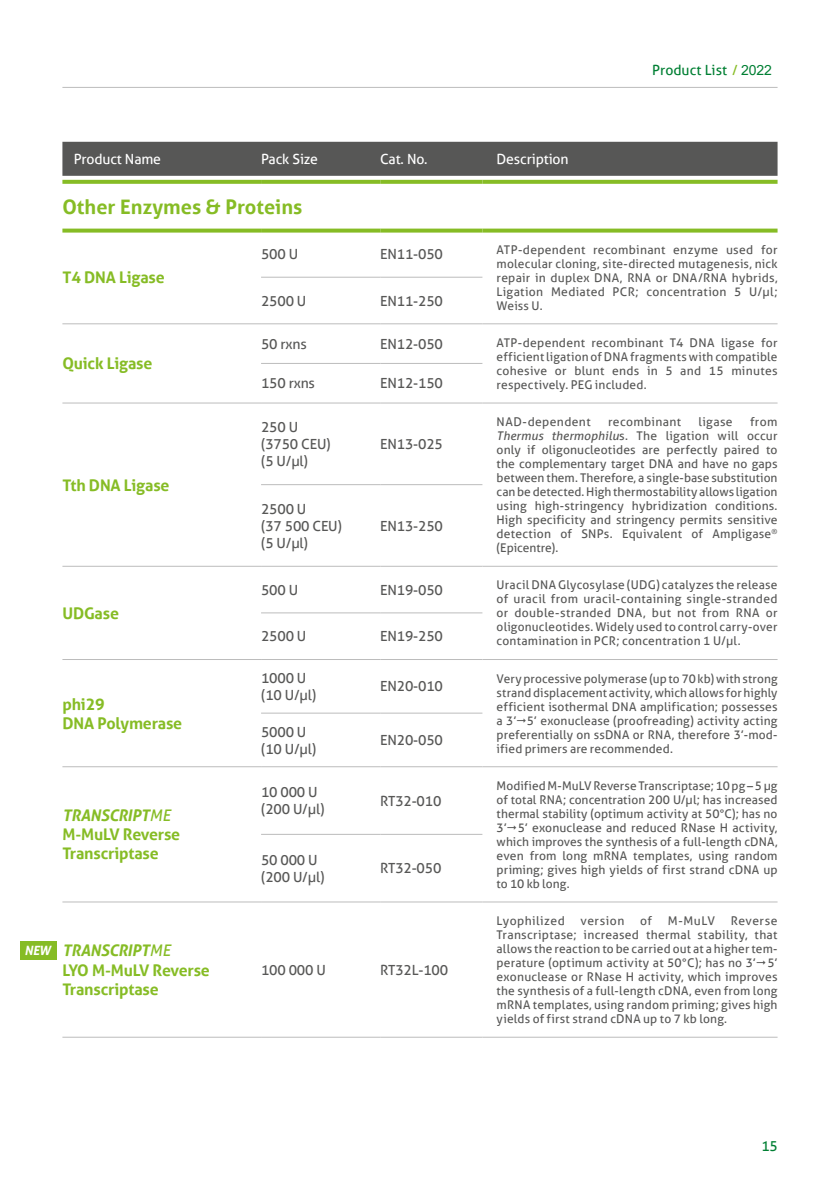
<style>
.page{position:relative;width:840px;height:1191px;background:#fff}
.page>*{position:absolute;margin:0;border:0;box-sizing:border-box;transform-origin:0 0}
.t1{font:700 20px "Aller";color:#86bc25}
.body_nazwy{font:700 16px/19px "Aller";letter-spacing:-.01em;color:#86bc25}
.body{font:14px/17px "Aller";letter-spacing:-.015em;color:#575756}
.naglowek{font:14px "Aller";letter-spacing:-.01em;color:#fff}
.t2{font:14px "Aller";color:#007f33}
.body-2{font:italic 700 12.8px "Aller";color:#fff}
.description{font:12px/14px "Aller";letter-spacing:.015em;color:#575756;text-align:justify}
.description-2{font:12px "Aller";letter-spacing:.035em;color:#575756}
.description-3{font:12px "Aller";letter-spacing:.04em;color:#575756}
.s1{color:#86bc25}
.s2{font-family:"Arial"}
.s3{font-style:italic}
.s4{font-weight:400;font-style:italic}
</style>
<div class="page">
<hr style="left:62px;top:87px;width:715px;height:1px;background:#bcbcbc">
<div style="left:62px;top:142px;width:715px;height:34px;background:#575756"></div>
<hr style="left:62px;top:1036px;width:199px;height:1px;background:#bcbcbc">
<hr style="left:261px;top:1036px;width:119px;height:1px;background:#bcbcbc">
<hr style="left:380px;top:1036px;width:102px;height:1px;background:#bcbcbc">
<hr style="left:482px;top:1036px;width:295px;height:1px;background:#bcbcbc">
<hr style="left:62px;top:766px;width:199px;height:1px;background:#bcbcbc">
<hr style="left:482px;top:766px;width:295px;height:1px;background:#bcbcbc">
<hr style="left:261px;top:277px;width:119px;height:1px;background:#bcbcbc">
<hr style="left:380px;top:277px;width:102px;height:1px;background:#bcbcbc">
<hr style="left:261px;top:323px;width:119px;height:1px;background:#bcbcbc">
<hr style="left:380px;top:323px;width:102px;height:1px;background:#bcbcbc">
<hr style="left:261px;top:363px;width:119px;height:1px;background:#bcbcbc">
<hr style="left:380px;top:363px;width:102px;height:1px;background:#bcbcbc">
<hr style="left:261px;top:403px;width:119px;height:1px;background:#bcbcbc">
<hr style="left:380px;top:403px;width:102px;height:1px;background:#bcbcbc">
<hr style="left:261px;top:484px;width:119px;height:1px;background:#bcbcbc">
<hr style="left:380px;top:484px;width:102px;height:1px;background:#bcbcbc">
<hr style="left:261px;top:566px;width:119px;height:1px;background:#bcbcbc">
<hr style="left:380px;top:566px;width:102px;height:1px;background:#bcbcbc">
<hr style="left:261px;top:612px;width:119px;height:1px;background:#bcbcbc">
<hr style="left:380px;top:612px;width:102px;height:1px;background:#bcbcbc">
<hr style="left:261px;top:659px;width:119px;height:1px;background:#bcbcbc">
<hr style="left:380px;top:659px;width:102px;height:1px;background:#bcbcbc">
<hr style="left:261px;top:713px;width:119px;height:1px;background:#bcbcbc">
<hr style="left:380px;top:713px;width:102px;height:1px;background:#bcbcbc">
<hr style="left:261px;top:766px;width:119px;height:1px;background:#bcbcbc">
<hr style="left:380px;top:766px;width:102px;height:1px;background:#bcbcbc">
<hr style="left:261px;top:834px;width:119px;height:1px;background:#bcbcbc">
<hr style="left:380px;top:834px;width:102px;height:1px;background:#bcbcbc">
<hr style="left:261px;top:901px;width:119px;height:1px;background:#bcbcbc">
<hr style="left:380px;top:901px;width:102px;height:1px;background:#bcbcbc">
<hr style="left:62px;top:323px;width:199px;height:1px;background:#bcbcbc">
<hr style="left:482px;top:323px;width:295px;height:1px;background:#bcbcbc">
<hr style="left:62px;top:403px;width:199px;height:1px;background:#bcbcbc">
<hr style="left:482px;top:403px;width:295px;height:1px;background:#bcbcbc">
<hr style="left:62px;top:566px;width:199px;height:1px;background:#bcbcbc">
<hr style="left:482px;top:566px;width:295px;height:1px;background:#bcbcbc">
<hr style="left:62px;top:659px;width:199px;height:1px;background:#bcbcbc">
<hr style="left:482px;top:659px;width:295px;height:1px;background:#bcbcbc">
<hr style="left:62px;top:901px;width:199px;height:1px;background:#bcbcbc">
<hr style="left:482px;top:901px;width:295px;height:1px;background:#bcbcbc">
<svg style="left:62px;top:180px;width:199px;height:4px"></svg>
<svg style="left:261px;top:180px;width:119px;height:4px"></svg>
<svg style="left:380px;top:180px;width:102px;height:4px"></svg>
<svg style="left:482px;top:180px;width:295px;height:4px"></svg>
<svg style="left:62px;top:229px;width:199px;height:4px"></svg>
<svg style="left:261px;top:229px;width:119px;height:4px"></svg>
<svg style="left:380px;top:229px;width:102px;height:4px"></svg>
<svg style="left:482px;top:229px;width:295px;height:4px"></svg>
<div style="left:20px;top:941px;width:37px;height:19px;background:#86bc25"></div>
<p class="t2" style="left:651px;top:61px;width:121px">Product List <span class="s1">/</span> <span class="s2">2022</span></p>
<p class="naglowek" style="left:74px;top:150px;width:89px">Product Name</p>
<p class="naglowek" style="left:261px;top:150px;width:58px">Pack Size</p>
<p class="naglowek" style="left:380px;top:150px;width:49px">Cat. No.</p>
<p class="naglowek" style="left:496px;top:150px;width:73px">Description</p>
<p class="t1" style="left:62px;top:194px;width:241px">Other Enzymes &amp; Proteins</p>
<p class="body_nazwy" style="left:62px;top:268px;width:104px">T4 DNA Ligase</p>
<p class="body" style="left:261px;top:245px;width:39px">500 U</p>
<p class="body" style="left:380px;top:245px;width:64px">EN11-050</p>
<p class="description" style="left:496px;top:242px;width:282px">ATP-dependent recombinant enzyme used for molecular cloning, site-directed mutagenesis, nick repair in duplex DNA, RNA or DNA/RNA hybrids, Ligation Mediated PCR; concentration 5 U/μl;</p>
<p class="body" style="left:261px;top:292px;width:47px">2500 U</p>
<p class="description" style="left:496px;top:298px;width:47px">Weiss U.</p>
<p class="body" style="left:380px;top:292px;width:64px">EN11-250</p>
<p class="body_nazwy" style="left:62px;top:354px;width:91px">Quick Ligase</p>
<p class="body_nazwy" style="left:62px;top:475px;width:109px">Tth DNA Ligase</p>
<p class="body_nazwy" style="left:62px;top:603px;width:58px">UDGase</p>
<p class="body_nazwy" style="left:62px;top:694px;width:121px">phi29<br>DNA Polymerase</p>
<p class="body_nazwy" style="left:62px;top:806px;width:119px"><span class="s3">TRANSCRIPT</span><span class="s4">ME<br></span>M-MuLV Reverse<br>Transcriptase</p>
<p class="body-2" style="left:25px;top:942px;width:28px">NEW</p>
<p class="body_nazwy" style="left:62px;top:941px;width:149px"><span class="s3">TRANSCRIPT</span><span class="s4">ME<br></span>LYO M-MuLV Reverse<br>Transcriptase</p>
<p class="body" style="left:261px;top:335px;width:47px">50 rxns</p>
<p class="body" style="left:380px;top:335px;width:64px">EN12-050</p>
<p class="description" style="left:496px;top:335px;width:282px">ATP-dependent recombinant T4 DNA ligase for efficient ligation of DNA fragments with compatible cohesive or blunt ends in 5 and 15 minutes</p>
<p class="body" style="left:261px;top:375px;width:55px">150 rxns</p>
<p class="body" style="left:380px;top:375px;width:64px">EN12-150</p>
<p class="description" style="left:496px;top:377px;width:151px">respectively. PEG included.</p>
<p class="body" style="left:261px;top:418px;width:71px">250 U (3750 CEU) (5 U/µ l)</p>
<p class="body" style="left:261px;top:500px;width:82px">2500 U<br>(37 500 CEU) (5 U/µ l)</p>
<p class="body" style="left:380px;top:435px;width:64px">EN13-025</p>
<p class="body" style="left:380px;top:517px;width:64px">EN13-250</p>
<p class="description" style="left:496px;top:415px;width:282px;text-indent:253px">from <span class="s3">Thermus thermophilu</span>s. The ligation will occur only if oligonucleotides are perfectly paired to the complementary target DNA and have no gaps between them. Therefore, a single-base substitution can be detected. High thermostability allows ligation using high-stringency hybridization conditions.<br>High specificity and stringency permits sensitive detection of SNPs. Equivalent of Ampligase<sup>® </sup>(Epicentre).</p>
<p class="description" style="left:496px;top:415px;width:95px">NAD-dependent</p>
<p class="description" style="left:607px;top:415px;width:75px">recombinant</p>
<p class="description" style="left:698px;top:415px;width:36px">ligase</p>
<p class="body" style="left:261px;top:581px;width:39px">500 U</p>
<p class="body" style="left:380px;top:581px;width:64px">EN19-050</p>
<p class="description" style="left:496px;top:578px;width:282px">Uracil DNA Glycosylase (UDG) catalyzes the release of uracil from uracil-containing single-stranded or double-stranded DNA, but not from RNA or oligonucleotides. Widely used to control carry-over</p>
<p class="body" style="left:261px;top:628px;width:47px">2500 U</p>
<p class="description" style="left:496px;top:634px;width:245px">contamination in PCR; concentration 1 U/µ l.</p>
<p class="body" style="left:380px;top:628px;width:64px">EN19-250</p>
<p class="body" style="left:261px;top:669px;width:57px">1000 U (10 U/μl)</p>
<p class="body" style="left:380px;top:678px;width:64px">EN20-010</p>
<p class="description" style="left:496px;top:671px;width:282px">Very processive polymerase (up to 70 kb) with strong strand displacement activity, which allows for highly efficient isothermal DNA amplification; possesses a 3’ 5’ exonuclease (proofreading) activity acting preferentially on ssDNA or RNA, therefore 3’-mod&shy;ified primers are recommended.</p>
<p class="body" style="left:261px;top:723px;width:57px">5000 U (10 U/μl)</p>
<p class="body" style="left:380px;top:731px;width:64px">EN20-050</p>
<p class="body" style="left:261px;top:783px;width:65px">10 000 U (200 U/μl)</p>
<p class="body" style="left:380px;top:792px;width:63px">RT32-010</p>
<p class="body" style="left:261px;top:851px;width:65px">50 000 U (200 U/μl)</p>
<p class="body" style="left:380px;top:860px;width:63px">RT32-050</p>
<p class="body" style="left:261px;top:961px;width:66px">100 000 U</p>
<p class="body" style="left:380px;top:961px;width:69px">RT32L-100</p>
<p class="description" style="left:496px;top:778px;width:282px">Modified M-MuLV Reverse Transcriptase; 10 pg – 5 µg of total RNA; concentration 200 U/µ l; has increased thermal stability (optimum activity at 50°C); has no 3’ 5’ exonuclease and reduced RNase H activity, which improves the synthesis of a full-length cDNA, even from long mRNA templates, using random priming; gives high yields of first strand cDNA up to 10 kb long.</p>
<p class="description-2" style="left:496px;top:913px;width:70px">Lyophilized</p>
<p class="description-3" style="left:580px;top:913px;width:45px">version</p>
<p class="description" style="left:639px;top:913px;width:13px">of</p>
<p class="description" style="left:667px;top:913px;width:49px">M-MuLV</p>
<p class="description" style="left:496px;top:913px;width:282px;text-indent:234px">Reverse Transcriptase; increased thermal stability, that allows the reaction to be carried out at a higher tem&shy;perature (optimum activity at 50°C); has no 3’ 5’ exonuclease or RNase H activity, which improves the synthesis of a full-length cDNA, even from long mRNA templates, using random priming; gives high yields of first strand cDNA up to 7 kb long.</p>
<p class="t2" style="left:761px;top:1137px;width:17px">15</p>
</div>
